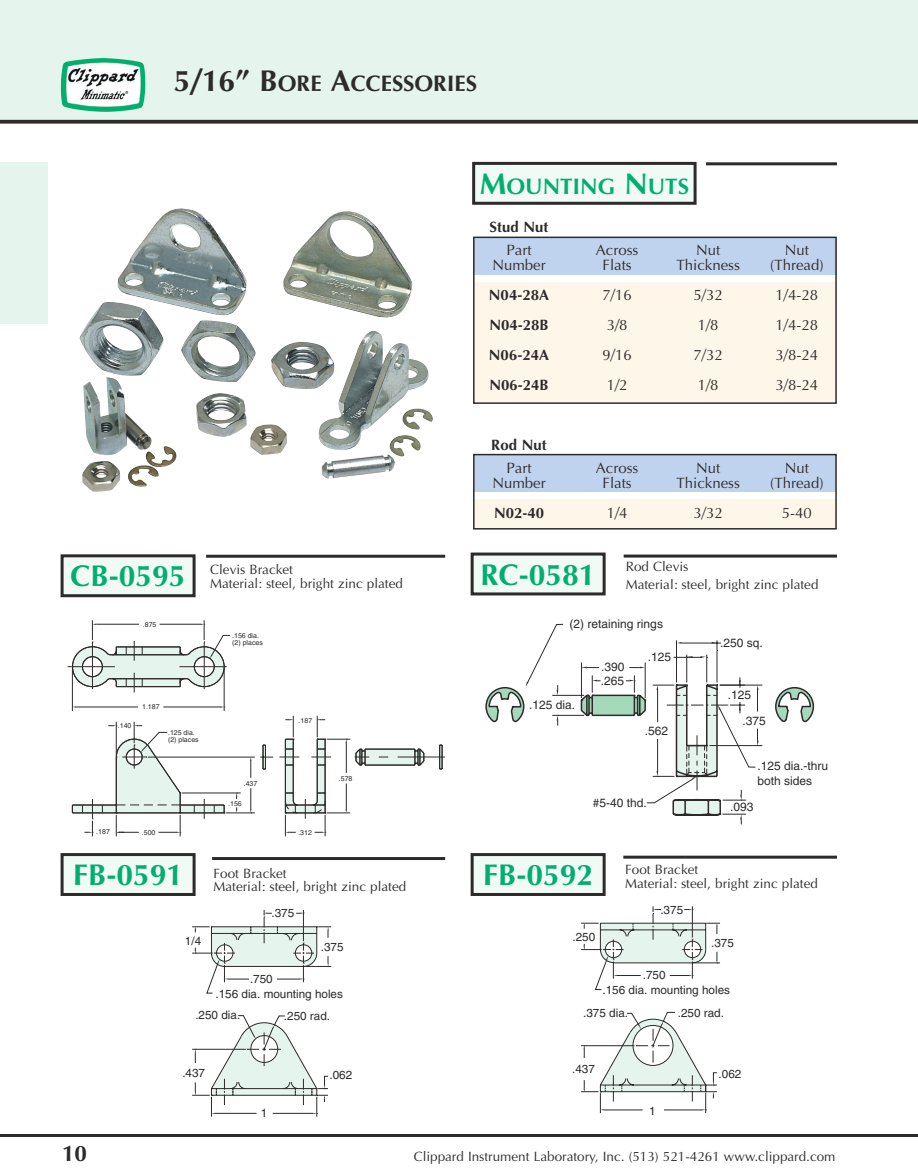
<style>
.page{position:relative;width:918px;height:1173px;background:#fff}
.page>*{position:absolute;margin:0;border:0;box-sizing:border-box;transform-origin:0 0}
.t1{font:700 30px "Optima";color:#00af70}
.t2{font:700 22.5px "Optima";color:#2c2a2a}
.t3{font:700 22.5px "Optima";color:#00af70}
.t4{font:15px "Optima";color:#2c2a2a}
.t5{font:700 15px "Optima";color:#2c2a2a}
.t6{font:13.5px/13.5px "Optima";color:#2c2a2a}
.t7{font:12px/14.1px "Helvetica";color:#2c2a2a}
.t8{font:11.7px/14.9px "Helvetica";color:#2c2a2a}
.t9{font:7.05px/7.1px "Helvetica";color:#2c2a2a}
.s1{font-size:30px}
</style>
<div class="page">
<div style="left:0;top:0;width:918px;height:121px;background:#e5f4ec"></div>
<svg style="left:0;top:120px;width:918px;height:4px;background:#413f3f"></svg>
<img style="left:61px;top:58px;width:84px;height:54px">
<hr style="left:0;top:1134px;width:918px;height:3px;background:#2c2a2a">
<div style="left:0;top:162px;width:47px;height:162px;background:#e5f4ec"></div>
<div style="left:474px;top:499px;width:361px;height:30px;background:#fff6ea"></div>
<div style="left:474px;top:455px;width:362px;height:37px;background:#c0d3ee"></div>
<div style="left:474px;top:282px;width:361px;height:120px;background:#fff6ea"></div>
<div style="left:474px;top:237px;width:363px;height:38px;background:#c0d3ee"></div>
<div style="left:473px;top:237px;width:364px;height:167px;border:2px solid #2c2a2a"></div>
<div style="left:473px;top:454px;width:364px;height:76px;border:2px solid #2c2a2a"></div>
<svg style="left:485px;top:623px;width:330px;height:201px"></svg>
<div style="left:472px;top:554px;width:132px;height:40px;background:#f2faf6"></div>
<div style="left:471px;top:553px;width:135px;height:42px;border:3px solid #2c2a2a"></div>
<hr style="left:624px;top:555px;width:213px;height:3px;background:#2c2a2a">
<svg style="left:68px;top:620px;width:377px;height:217px"></svg>
<svg style="left:71px;top:646px;width:372px;height:124px"></svg>
<hr style="left:206px;top:555px;width:239px;height:3px;background:#2c2a2a">
<div style="left:62px;top:556px;width:132px;height:40px;background:#f2faf6"></div>
<div style="left:61px;top:554px;width:135px;height:43px;border:3px solid #2c2a2a"></div>
<div style="left:62px;top:855px;width:132px;height:39px;background:#f2faf6"></div>
<div style="left:61px;top:853px;width:135px;height:43px;border:3px solid #2c2a2a"></div>
<hr style="left:212px;top:857px;width:233px;height:3px;background:#2c2a2a">
<svg style="left:192px;top:910px;width:139px;height:207px"></svg>
<svg style="left:581px;top:906px;width:139px;height:207px"></svg>
<div style="left:472px;top:855px;width:132px;height:39px;background:#f2faf6"></div>
<div style="left:471px;top:853px;width:135px;height:43px;border:3px solid #2c2a2a"></div>
<hr style="left:623px;top:856px;width:214px;height:3px;background:#2c2a2a">
<img style="left:79px;top:208px;width:333px;height:284px">
<hr style="left:706px;top:162px;width:131px;height:3px;background:#2c2a2a">
<div style="left:474px;top:163px;width:221px;height:40px;background:#f2faf6"></div>
<div style="left:472px;top:162px;width:225px;height:43px;border:3px solid #2c2a2a"></div>
<h2 class="t2" style="left:174px;top:74px;width:305px"><span class="s1">5/16” B</span>ORE <span class="s1">A</span>CCESSORIES</h2>
<h2 class="t3" style="left:480px;top:177px;width:211px"><span class="s1">M</span>OUNTING <span class="s1">N</span>UTS</h2>
<p class="t5" style="left:490px;top:221px;width:60px">Stud Nut</p>
<p class="t4" style="left:507px;top:244px;width:26px">Part</p>
<p class="t4" style="left:596px;top:244px;width:44px">Across</p>
<p class="t4" style="left:696px;top:244px;width:26px">Nut</p>
<p class="t4" style="left:785px;top:244px;width:26px">Nut</p>
<p class="t4" style="left:492px;top:259px;width:55px">Number</p>
<p class="t4" style="left:603px;top:259px;width:31px">Flats</p>
<p class="t4" style="left:677px;top:259px;width:65px">Thickness</p>
<p class="t4" style="left:770px;top:259px;width:55px">(Thread)</p>
<p class="t5" style="left:489px;top:289px;width:62px">N04-28A</p>
<p class="t4" style="left:603px;top:289px;width:31px">7/16</p>
<p class="t4" style="left:694px;top:289px;width:31px">5/32</p>
<p class="t4" style="left:776px;top:289px;width:44px">1/4-28</p>
<p class="t5" style="left:489px;top:319px;width:61px">N04-28B</p>
<p class="t4" style="left:607px;top:319px;width:22px">3/8</p>
<p class="t4" style="left:698px;top:319px;width:22px">1/8</p>
<p class="t4" style="left:776px;top:319px;width:44px">1/4-28</p>
<p class="t5" style="left:489px;top:349px;width:62px">N06-24A</p>
<p class="t4" style="left:603px;top:349px;width:31px">9/16</p>
<p class="t4" style="left:694px;top:349px;width:31px">7/32</p>
<p class="t4" style="left:776px;top:349px;width:44px">3/8-24</p>
<p class="t5" style="left:489px;top:379px;width:61px">N06-24B</p>
<p class="t4" style="left:607px;top:379px;width:22px">1/2</p>
<p class="t4" style="left:698px;top:379px;width:22px">1/8</p>
<p class="t4" style="left:776px;top:379px;width:44px">3/8-24</p>
<h1 class="t1" style="left:71px;top:564px;width:117px">CB-0595</h1>
<p class="t6" style="left:210px;top:564px;width:194px">Clevis Bracket<br>Material: steel, bright zinc plated</p>
<p class="t9" style="left:143px;top:621px;width:15px">.875</p>
<p class="t9" style="left:232px;top:632px;width:32px">.156 dia. (2) places</p>
<p class="t9" style="left:118px;top:723px;width:15px">.140</p>
<p class="t9" style="left:142px;top:704px;width:19px">1.187</p>
<p class="t9" style="left:168px;top:730px;width:32px">.125 dia. (2) places</p>
<p class="t9" style="left:96px;top:828px;width:15px">.187</p>
<p class="t9" style="left:142px;top:829px;width:15px">.500</p>
<h1 class="t1" style="left:73px;top:863px;width:112px">FB-0591</h1>
<p class="t9" style="left:299px;top:718px;width:15px">.187</p>
<p class="t9" style="left:244px;top:780px;width:15px">.437</p>
<p class="t9" style="left:228px;top:801px;width:15px">.156</p>
<p class="t9" style="left:298px;top:830px;width:15px">.312</p>
<p class="t6" style="left:214px;top:868px;width:75px">Foot Bracket</p>
<p class="t9" style="left:339px;top:776px;width:15px">.578</p>
<p class="t6" style="left:214px;top:881px;width:194px">Material: steel, bright zinc plated</p>
<p class="t8" style="left:272px;top:907px;width:24px">.375</p>
<p class="t8" style="left:185px;top:934px;width:18px">1/4</p>
<p class="t8" style="left:321px;top:941px;width:24px">.375</p>
<p class="t8" style="left:216px;top:973px;width:129px;text-indent:34px">.750<br>.156 dia. mounting holes</p>
<p class="t8" style="left:195px;top:1008px;width:46px">.250 dia.</p>
<p class="t8" style="left:284px;top:1010px;width:48px">.250 rad.</p>
<p class="t8" style="left:182px;top:1067px;width:24px">.437</p>
<p class="t8" style="left:261px;top:1107px;width:8px">1</p>
<p class="t8" style="left:329px;top:1068px;width:24px">.062</p>
<p class="t5" style="left:491px;top:439px;width:57px">Rod Nut</p>
<p class="t4" style="left:507px;top:461px;width:26px">Part</p>
<p class="t4" style="left:596px;top:461px;width:44px">Across</p>
<p class="t4" style="left:696px;top:461px;width:26px">Nut</p>
<p class="t4" style="left:785px;top:461px;width:26px">Nut</p>
<p class="t4" style="left:492px;top:476px;width:55px">Number</p>
<p class="t4" style="left:603px;top:476px;width:31px">Flats</p>
<p class="t4" style="left:677px;top:476px;width:65px">Thickness</p>
<p class="t4" style="left:770px;top:476px;width:55px">(Thread)</p>
<p class="t5" style="left:494px;top:506px;width:52px">N02-40</p>
<p class="t4" style="left:607px;top:506px;width:22px">1/4</p>
<p class="t4" style="left:694px;top:506px;width:31px">3/32</p>
<p class="t4" style="left:782px;top:506px;width:32px">5-40</p>
<h1 class="t1" style="left:481px;top:562px;width:117px">RC-0581</h1>
<p class="t6" style="left:626px;top:559px;width:194px;line-height:18px">Rod Clevis<br>Material: steel, bright zinc plated</p>
<p class="t7" style="left:570px;top:618px;width:95px">(2) retaining rings</p>
<p class="t7" style="left:529px;top:699px;width:48px">.125 dia.</p>
<p class="t7" style="left:601px;top:661px;width:25px">.390 .265</p>
<p class="t7" style="left:648px;top:651px;width:25px">.125</p>
<p class="t7" style="left:645px;top:725px;width:25px">.562</p>
<p class="t7" style="left:593px;top:797px;width:56px">#5-40 thd.</p>
<p class="t7" style="left:720px;top:637px;width:44px">.250 sq.</p>
<p class="t7" style="left:742px;top:683px;width:25px;line-height:25.5px;text-indent:-15px">.125 .375</p>
<p class="t7" style="left:757px;top:760px;width:72px">.125 dia.-thru both sides</p>
<p class="t7" style="left:730px;top:801px;width:25px">.093</p>
<h1 class="t1" style="left:483px;top:863px;width:112px">FB-0592</h1>
<p class="t6" style="left:625px;top:864px;width:194px">Foot Bracket<br>Material: steel, bright zinc plated</p>
<p class="t8" style="left:572px;top:931px;width:24px">.250</p>
<p class="t8" style="left:660px;top:904px;width:24px">.375</p>
<p class="t8" style="left:711px;top:936px;width:24px">.375</p>
<p class="t8" style="left:643px;top:969px;width:24px">.750</p>
<p class="t8" style="left:603px;top:984px;width:129px">.156 dia. mounting holes</p>
<p class="t8" style="left:583px;top:1006px;width:46px">.375 dia.</p>
<p class="t8" style="left:678px;top:1007px;width:48px">.250 rad.</p>
<p class="t8" style="left:572px;top:1063px;width:24px">.437</p>
<p class="t8" style="left:649px;top:1104px;width:8px">1</p>
<p class="t8" style="left:719px;top:1068px;width:24px">.062</p>
<h2 class="t2" style="left:62px;top:1144px;width:27px">10</h2>
<p class="t6" style="left:414px;top:1151px;width:423px">Clippard Instrument Laboratory, Inc. (513) 521-4261 www.clippard.com</p>
</div>
